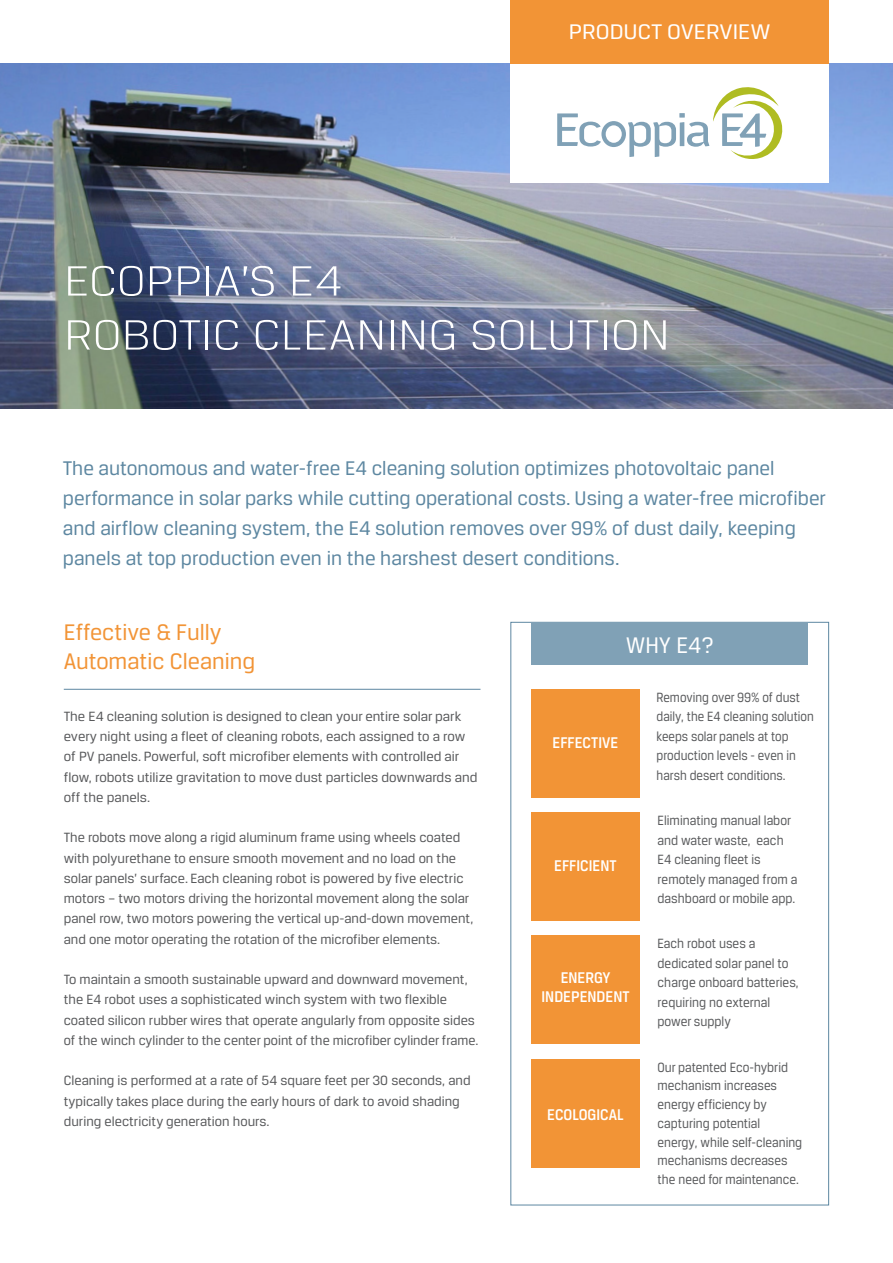
<style>
.page{position:relative;width:893px;height:1263px;background:#fff}
.page>*{position:absolute;margin:0;border:0;box-sizing:border-box;transform-origin:0 0}
.t1{font:300 45px/54px "Breuer Text";color:#fff;scale:1.15 1}
.t2{font:24px/28.8px "Breuer Text";color:#f29436}
.t3{font:24px "Breuer Text";color:#fff}
.t4{font:22.5px "Breuer Text";color:#fff;scale:1.1 1}
.t5{font:21px/30px "Breuer Text";color:#5d87a1}
.t6{font:500 16.5px/19.8px "Breuer Text";color:#fff;text-align:center;scale:.95 1}
.t7{font:14.25px/20.2px "Breuer Text";color:#58595b}
.t8{font:14.25px/19.5px "Breuer Text";color:#58595b;scale:.93 1}
.t9{font:14.25px/18.8px "Breuer Text";color:#58595b;scale:.92 1}
.t10{font:14.25px/19.5px "Breuer Text";color:#58595b;scale:.9 1}
</style>
<div class="page">
<div style="left:531px;top:935px;width:108px;height:109px;background:#f29436"></div>
<img style="left:0;top:64px;width:893px;height:344px">
<div style="left:531px;top:689px;width:109px;height:108px;background:#f29436"></div>
<div style="left:531px;top:812px;width:109px;height:109px;background:#f29436"></div>
<div style="left:531px;top:1059px;width:109px;height:108px;background:#f29436"></div>
<div style="left:510px;top:64px;width:319px;height:119px;background:#fff"></div>
<div style="left:510px;top:0;width:319px;height:64px;background:#f29436"></div>
<svg style="left:557px;top:87px;width:226px;height:72px"></svg>
<hr style="left:64px;top:689px;width:416px;height:1px;background:#5d87a1">
<div style="left:531px;top:622px;width:277px;height:42px;background:#80a1b6"></div>
<h3 class="t4" style="left:569px;top:20px;width:185px">PRODUCT OVERVIEW</h3>
<h1 class="t1" style="left:64px;top:254px;width:529px">ECOPPIA’S E4<br>ROBOTIC CLEANING SOLUTION</h1>
<p class="t5" style="left:63px;top:453px;width:765px">The autonomous and water-free E4 cleaning solution optimizes photovoltaic panel performance in solar parks while cutting operational costs. Using a water-free microfiber and airflow cleaning system, the E4 solution removes over 99% of dust daily, keeping panels at top production even in the harshest desert conditions.</p>
<h2 class="t2" style="left:64px;top:617px;width:193px">Effective &amp; Fully<br>Automatic Cleaning</h2>
<p class="t7" style="left:64px;top:706px;width:415px">The E4 cleaning solution is designed to clean your entire solar park every night using a fleet of cleaning robots, each assigned to a row of PV panels. Powerful, soft microfiber elements with controlled air flow, robots utilize gravitation to move dust particles downwards and off the panels.</p>
<p class="t7" style="left:64px;top:827px;width:411px">The robots move along a rigid aluminum frame using wheels coated with polyurethane to ensure smooth movement and no load on the solar panels’ surface. Each cleaning robot is powered by five electric motors – two motors driving the horizontal movement along the solar panel row, two motors powering the vertical up-and-down movement, and one motor operating the rotation of the microfiber elements.</p>
<p class="t7" style="left:64px;top:969px;width:416px">To maintain a smooth sustainable upward and downward movement, the E4 robot uses a sophisticated winch system with two flexible coated silicon rubber wires that operate angularly from opposite sides of the winch cylinder to the center point of the microfiber cylinder frame.</p>
<p class="t7" style="left:64px;top:1070px;width:408px">Cleaning is performed at a rate of 54 square feet per 30 seconds, and typically takes place during the early hours of dark to avoid shading during electricity generation hours.</p>
<h2 class="t3" style="left:626px;top:633px;width:89px">WHY E4?</h2>
<p class="t6" style="left:552px;top:733px;width:71px">EFFECTIVE</p>
<p class="t6" style="left:554px;top:856px;width:67px">EFFICIENT</p>
<p class="t6" style="left:542px;top:967px;width:94px">ENERGY<br>INDEPENDENT</p>
<p class="t6" style="left:547px;top:1105px;width:82px">ECOLOGICAL</p>
<p class="t10" style="left:657px;top:687px;width:176px">Removing over 99% of dust daily, the E4 cleaning solution keeps solar panels at top production levels - even in harsh desert conditions.</p>
<p class="t8" style="left:658px;top:810px;width:152px">Eliminating manual labor and water waste, each<br>E4 cleaning fleet is remotely managed from a dashboard or mobile app.</p>
<p class="t8" style="left:658px;top:934px;width:153px">Each robot uses a dedicated solar panel to charge onboard batteries, requiring no external power supply</p>
<p class="t9" style="left:658px;top:1057px;width:159px">Our patented Eco-hybrid mechanism increases energy efficiency by capturing potential energy, while self-cleaning mechanisms decreases the need for maintenance.</p>
</div>
